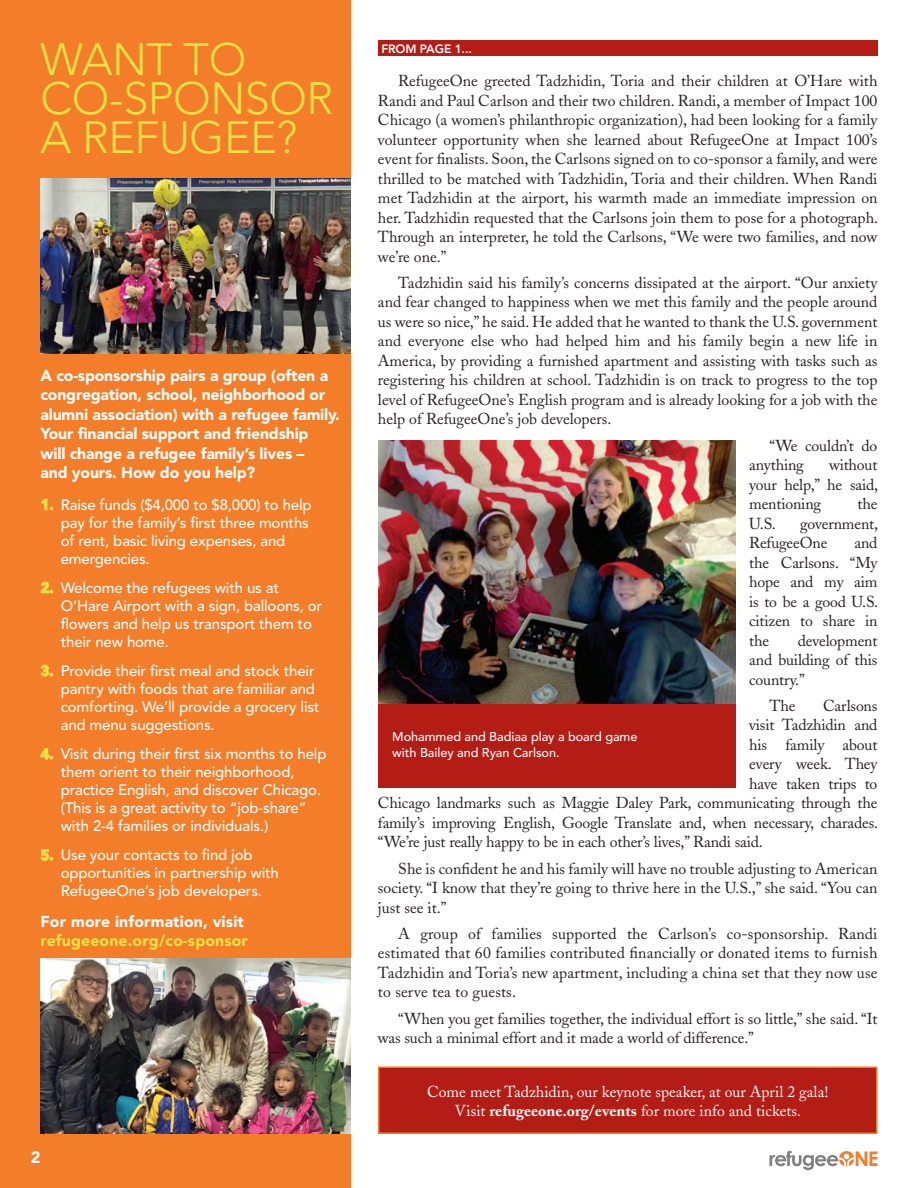
<style>
.page{position:relative;width:918px;height:1188px;background:#fff}
.page>*{position:absolute;margin:0;border:0;box-sizing:border-box;transform-origin:0 0}
.t1{font:300 45px/39px "Avenir";letter-spacing:-.01em;color:#eee245}
.t2{font:900 16.5px "Avenir";color:#fff}
.t3{font:15.75px/19.5px "Adobe Caslon";letter-spacing:-.01em;color:#231f20;text-align:justify}
.t4{font:900 15.75px/19.5px "Avenir";letter-spacing:-.01em;color:#fff}
.t5{font:15.75px/19.5px "Adobe Caslon";color:#fff;text-align:center}
.t6{font:900 15.75px "Avenir";letter-spacing:.01em;color:#eee245}
.t7{font:900 15.75px "Avenir";letter-spacing:.01em;color:#fff}
.t8{font:500 15px/18px "Avenir";letter-spacing:-.01em;color:#fff}
.t9{font:500 12.75px/15.9px "Avenir";letter-spacing:-.005em;color:#fff}
.t10{font:800 12px "Avenir";letter-spacing:-.01em;color:#fff}
.s1{font-weight:900;color:#eee245}
.s2{font-weight:700}
</style>
<div class="page">
<div style="left:0;top:0;width:351px;height:1188px;background:#f47d2a"></div>
<svg style="left:41px;top:498px;width:12px;height:12px"></svg>
<svg style="left:40px;top:581px;width:13px;height:13px"></svg>
<svg style="left:40px;top:664px;width:13px;height:13px"></svg>
<svg style="left:40px;top:748px;width:13px;height:12px"></svg>
<svg style="left:40px;top:849px;width:13px;height:12px"></svg>
<div style="left:378px;top:40px;width:500px;height:16px;background:#b41d15"></div>
<img style="left:378px;top:440px;width:358px;height:264px">
<div style="left:378px;top:704px;width:358px;height:84px;background:#b41d15"></div>
<svg style="left:770px;top:1151px;width:107px;height:19px"></svg>
<img style="left:40px;top:178px;width:311px;height:176px">
<img style="left:40px;top:958px;width:311px;height:176px">
<div style="left:379px;top:1067px;width:498px;height:66px;background:#b41d15"></div>
<div style="left:378px;top:1066px;width:500px;height:68px;border:2px solid #f47d2a"></div>
<h1 class="t1" style="left:40px;top:40px;width:294px">WANT TO<br>CO-SPONSOR<br>A REFUGEE?</h1>
<p class="t4" style="left:40px;top:365px;width:301px">A co-sponsorship pairs a group (often a congregation, school, neighborhood or alumni association) with a refugee family.<br>Your financial support and friendship<br>will change a refugee family’s lives –<br>and yours. How do you help?</p>
<p class="t8" style="left:61px;top:496px;width:252px;text-indent:-20px"><span class="s1">1.</span> Raise funds ($4,000 to $8,000) to help pay for the family’s first three months of rent, basic living expenses, and emergencies.</p>
<p class="t8" style="left:61px;top:579px;width:263px;text-indent:-20px"><span class="s1">2.</span> Welcome the refugees with us at<br>O’Hare Airport with a sign, balloons, or flowers and help us transport them to their new home.</p>
<p class="t8" style="left:61px;top:662px;width:260px;text-indent:-20px"><span class="s1">3.</span> Provide their first meal and stock their pantry with foods that are familiar and comforting. We’ll provide a grocery list and menu suggestions.</p>
<p class="t8" style="left:61px;top:745px;width:267px;text-indent:-20px"><span class="s1">4.</span> Visit during their first six months to help them orient to their neighborhood, practice English, and discover Chicago. (This is a great activity to “job-share” with 2-4 families or individuals.)</p>
<p class="t8" style="left:61px;top:846px;width:220px;text-indent:-20px"><span class="s1">5.</span> Use your contacts to find job opportunities in partnership with<br>RefugeeOne’s job developers.</p>
<p class="t7" style="left:40px;top:912px;width:205px">For more information, visit</p>
<p class="t6" style="left:40px;top:931px;width:209px">refugeeone.org/co-sponsor</p>
<p class="t2" style="left:31px;top:1147px;width:11px">2</p>
<p class="t10" style="left:381px;top:41px;width:92px">FROM PAGE 1...</p>
<p class="t3" style="left:378px;top:71px;width:502px;text-indent:20px">RefugeeOne greeted Tadzhidin, Toria and their children at O’Hare with Randi and Paul Carlson and their two children. Randi, a member of Impact 100<br>Chicago (a women’s philanthropic organization), had been looking for a family volunteer opportunity when she learned about RefugeeOne at Impact 100’s event for finalists. Soon, the Carlsons signed on to co-sponsor a family, and were thrilled to be matched with Tadzhidin, Toria and their children. When Randi met Tadzhidin at the airport, his warmth made an immediate impression on her. Tadzhidin requested that the Carlsons join them to pose for a photograph.<br>Through an interpreter, he told the Carlsons, “We were two families, and now we’re one.”</p>
<p class="t3" style="left:378px;top:273px;width:501px;text-indent:20px">Tadzhidin said his family’s concerns dissipated at the airport. “Our anxiety and fear changed to happiness when we met this family and the people around us were so nice,” he said. He added that he wanted to thank the U.S. government and everyone else who had helped him and his family begin a new life in America, by providing a furnished apartment and assisting with tasks such as registering his children at school. Tadzhidin is on track to progress to the top level of RefugeeOne’s English program and is already looking for a job with the help of RefugeeOne’s job developers.</p>
<p class="t3" style="left:749px;top:436px;width:130px;text-indent:20px">“We couldn’t do anything</p>
<p class="t3" style="left:749px;top:455px;width:130px;text-indent:80px">without your help,” he said, mentioning</p>
<p class="t3" style="left:858px;top:494px;width:21px">the</p>
<p class="t3" style="left:749px;top:514px;width:28px">U.S.</p>
<p class="t3" style="left:749px;top:514px;width:130px;text-indent:51px">government,<br>RefugeeOne</p>
<p class="t3" style="left:749px;top:533px;width:130px;text-indent:105px">and the Carlsons. “My hope and my aim is to be a good U.S. citizen to share in the</p>
<p class="t3" style="left:749px;top:631px;width:130px;text-indent:48px">development and building of this country.”</p>
<p class="t3" style="left:769px;top:696px;width:27px">The</p>
<p class="t3" style="left:823px;top:696px;width:56px">Carlsons</p>
<p class="t3" style="left:749px;top:715px;width:130px">visit Tadzhidin and</p>
<p class="t3" style="left:749px;top:735px;width:130px">his family about</p>
<p class="t3" style="left:749px;top:754px;width:130px">every week. They</p>
<p class="t3" style="left:749px;top:774px;width:130px">have taken trips to</p>
<p class="t3" style="left:378px;top:793px;width:501px">Chicago landmarks such as Maggie Daley Park, communicating through the</p>
<p class="t3" style="left:378px;top:813px;width:502px">family’s improving English, Google Translate and, when necessary, charades.</p>
<p class="t3" style="left:378px;top:832px;width:386px">“We’re just really happy to be in each other’s lives,” Randi said.</p>
<p class="t3" style="left:378px;top:859px;width:501px;text-indent:20px">She is confident he and his family will have no trouble adjusting to American society. “I know that they’re going to thrive here in the U.S.,” she said. “You can just see it.”</p>
<p class="t3" style="left:378px;top:924px;width:501px;text-indent:20px">A group of families supported the Carlson’s co-sponsorship. Randi estimated that 60 families contributed financially or donated items to furnish Tadzhidin and Toria’s new apartment, including a china set that they now use to serve tea to guests.</p>
<p class="t3" style="left:378px;top:1009px;width:501px;text-indent:20px">“When you get families together, the individual effort is so little,” she said. “It was such a minimal effort and it made a world of difference.”</p>
<p class="t9" style="left:392px;top:729px;width:247px">Mohammed and Badiaa play a board game with Bailey and Ryan Carlson.</p>
<p class="t5" style="left:427px;top:1082px;width:403px">Come meet Tadzhidin, our keynote speaker, at our April 2 gala!<br>Visit <span class="s2">refugeeone.org/events</span> for more info and tickets.</p>
</div>
